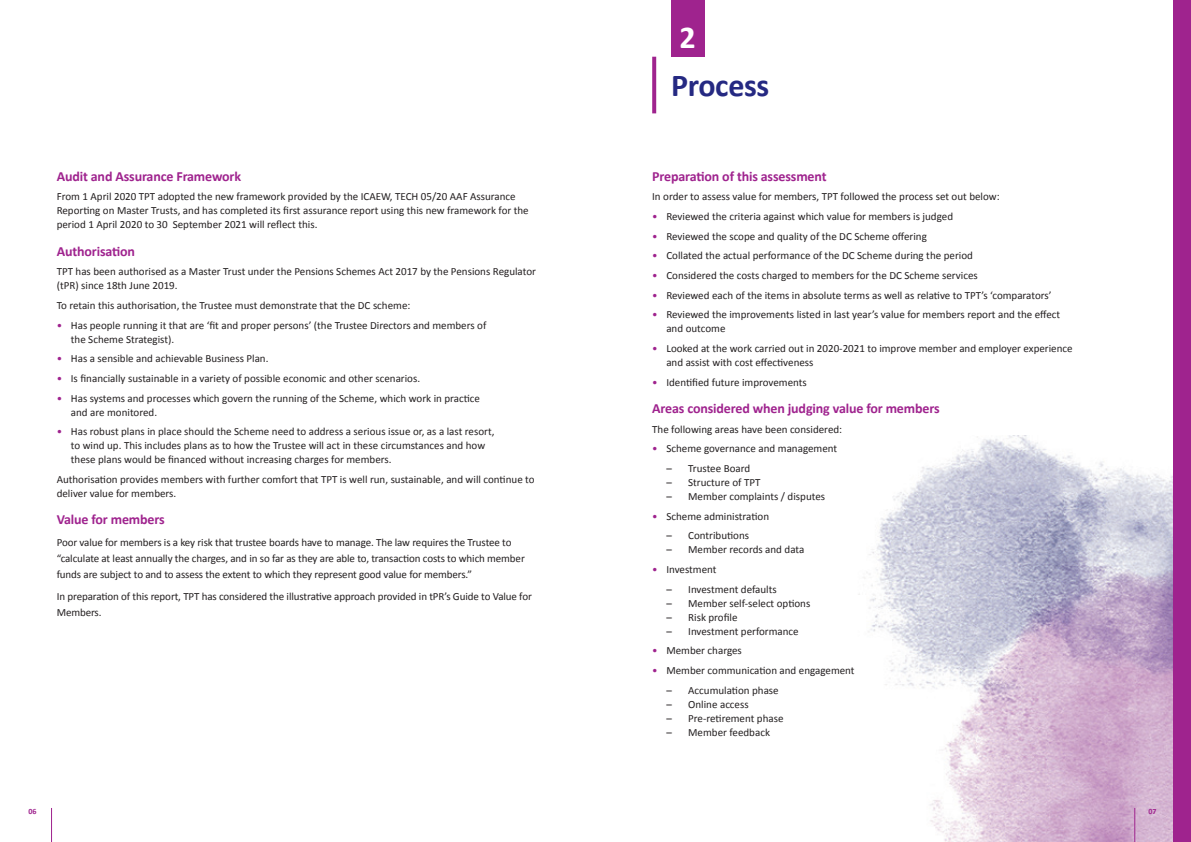
<style>
.page{position:relative;width:1191px;height:842px;background:#fff}
.page>*{position:absolute;margin:0;border:0;box-sizing:border-box;transform-origin:0 0}
.t1{font:700 32px "Calibri";letter-spacing:-.01em;color:#252982}
.t2{font:700 32px "Calibri";color:#fff}
.Fushia_Header{font:700 14px "Calibri";letter-spacing:-.01em;color:#9f238e}
.Body{font:11px/14px "Calibri";color:#231f20}
.t3{font:700 8px "Calibri";color:#9f238e}
.s1{color:#9f238e}
</style>
<div class="page">
<img style="left:858px;top:436px;width:316px;height:406px">
<div style="left:1174px;top:0;width:17px;height:842px;background:#9f238e"></div>
<hr style="left:1134px;top:808px;width:1px;height:34px;background:#9f238e">
<hr style="left:51px;top:808px;width:1px;height:34px;background:#9f238e">
<svg style="left:652px;top:57px;width:4px;height:56px"></svg>
<div style="left:671px;top:0;width:33px;height:57px;background:#9f238e"></div>
<p class="t2" style="left:679px;top:15px;width:18px">2</p>
<p class="Fushia_Header" style="left:57px;top:166px;width:186px">Audit and Assurance Framework</p>
<p class="Body" style="left:57px;top:189px;width:473px">From 1 April 2020 TPT adopted the new framework provided by the ICAEW, TECH 05/20 AAF Assurance<br>Reporting on Master Trusts, and has completed its first assurance report using this new framework for the period 1 April 2020 to 30 September 2021 will reflect this.</p>
<p class="Fushia_Header" style="left:57px;top:241px;width:80px">Authorisation</p>
<p class="Body" style="left:57px;top:264px;width:481px">TPT has been authorised as a Master Trust under the Pensions Schemes Act 2017 by the Pensions Regulator (tPR) since 18th June 2019.</p>
<p class="Body" style="left:57px;top:298px;width:355px">To retain this authorisation, the Trustee must demonstrate that the DC scheme:</p>
<p class="Body" style="left:71px;top:318px;width:417px;text-indent:-14px"><span class="s1">•</span> Has people running it that are ‘fit and proper persons’ (the Trustee Directors and members of the Scheme Strategist).</p>
<p class="Body" style="left:57px;top:351px;width:213px"><span class="s1">•</span> Has a sensible and achievable Business Plan.</p>
<p class="Body" style="left:57px;top:371px;width:365px"><span class="s1">•</span> Is financially sustainable in a variety of possible economic and other scenarios.</p>
<p class="Body" style="left:71px;top:391px;width:411px;text-indent:-14px"><span class="s1">•</span> Has systems and processes which govern the running of the Scheme, which work in practice and are monitored.</p>
<p class="Body" style="left:71px;top:424px;width:425px;text-indent:-14px"><span class="s1">•</span> Has robust plans in place should the Scheme need to address a serious issue or, as a last resort, to wind up. This includes plans as to how the Trustee will act in these circumstances and how these plans would be financed without increasing charges for members.</p>
<p class="Body" style="left:57px;top:472px;width:479px">Authorisation provides members with further comfort that TPT is well run, sustainable, and will continue to deliver value for members.</p>
<p class="Fushia_Header" style="left:57px;top:510px;width:109px">Value for members</p>
<p class="Body" style="left:57px;top:534px;width:469px;line-height:16px">Poor value for members is a key risk that trustee boards have to manage. The law requires the Trustee to “calculate at least annually the charges, and in so far as they are able to, transaction costs to which member funds are subject to and to assess the extent to which they represent good value for members.”</p>
<p class="Body" style="left:57px;top:588px;width:476px;line-height:16px">In preparation of this report, TPT has considered the illustrative approach provided in tPR’s Guide to Value for<br>Members.</p>
<p class="t1" style="left:671px;top:63px;width:100px">Process</p>
<p class="Fushia_Header" style="left:652px;top:166px;width:176px">Preparation of this assessment</p>
<p class="Body" style="left:652px;top:189px;width:349px">In order to assess value for members, TPT followed the process set out below:</p>
<p class="Body" style="left:652px;top:209px;width:302px"><span class="s1">•</span> Reviewed the criteria against which value for members is judged</p>
<p class="Body" style="left:652px;top:229px;width:276px"><span class="s1">•</span> Reviewed the scope and quality of the DC Scheme offering</p>
<p class="Body" style="left:652px;top:248px;width:322px"><span class="s1">•</span> Collated the actual performance of the DC Scheme during the period</p>
<p class="Body" style="left:652px;top:268px;width:327px"><span class="s1">•</span> Considered the costs charged to members for the DC Scheme services</p>
<p class="Body" style="left:652px;top:288px;width:401px"><span class="s1">•</span> Reviewed each of the items in absolute terms as well as relative to TPT’s ‘comparators’</p>
<p class="Body" style="left:666px;top:307px;width:395px;text-indent:-14px"><span class="s1">•</span> Reviewed the improvements listed in last year’s value for members report and the effect and outcome</p>
<p class="Body" style="left:666px;top:341px;width:408px;text-indent:-14px"><span class="s1">•</span> Looked at the work carried out in 2020-2021 to improve member and employer experience and assist with cost effectiveness</p>
<p class="Body" style="left:652px;top:375px;width:156px"><span class="s1">•</span> Identified future improvements</p>
<p class="Fushia_Header" style="left:652px;top:398px;width:289px">Areas considered when judging value for members</p>
<p class="Body" style="left:652px;top:422px;width:191px">The following areas have been considered:</p>
<p class="Body" style="left:652px;top:441px;width:186px"><span class="s1">•</span> Scheme governance and management</p>
<p class="Body" style="left:666px;top:461px;width:85px">– Trustee Board</p>
<p class="Body" style="left:666px;top:475px;width:95px">– Structure of TPT</p>
<p class="Body" style="left:666px;top:489px;width:160px">– Member complaints / disputes</p>
<p class="Body" style="left:652px;top:509px;width:118px"><span class="s1">•</span> Scheme administration</p>
<p class="Body" style="left:666px;top:528px;width:84px">– Contributions</p>
<p class="Body" style="left:666px;top:542px;width:139px">– Member records and data</p>
<p class="Body" style="left:652px;top:562px;width:66px"><span class="s1">•</span> Investment</p>
<p class="Body" style="left:666px;top:582px;width:112px">– Investment defaults</p>
<p class="Body" style="left:666px;top:596px;width:145px">– Member self-select options</p>
<p class="Body" style="left:666px;top:610px;width:73px">– Risk profile</p>
<p class="Body" style="left:666px;top:624px;width:134px">– Investment performance</p>
<p class="Body" style="left:652px;top:643px;width:91px"><span class="s1">•</span> Member charges</p>
<p class="Body" style="left:652px;top:663px;width:204px"><span class="s1">•</span> Member communication and engagement</p>
<p class="Body" style="left:666px;top:683px;width:114px">– Accumulation phase</p>
<p class="Body" style="left:666px;top:697px;width:84px">– Online access</p>
<p class="Body" style="left:666px;top:711px;width:119px">– Pre-retirement phase</p>
<p class="Body" style="left:666px;top:725px;width:105px">– Member feedback</p>
<p class="t3" style="left:28px;top:806px;width:10px">06</p>
<p class="t3" style="left:1148px;top:806px;width:10px">07</p>
</div>
